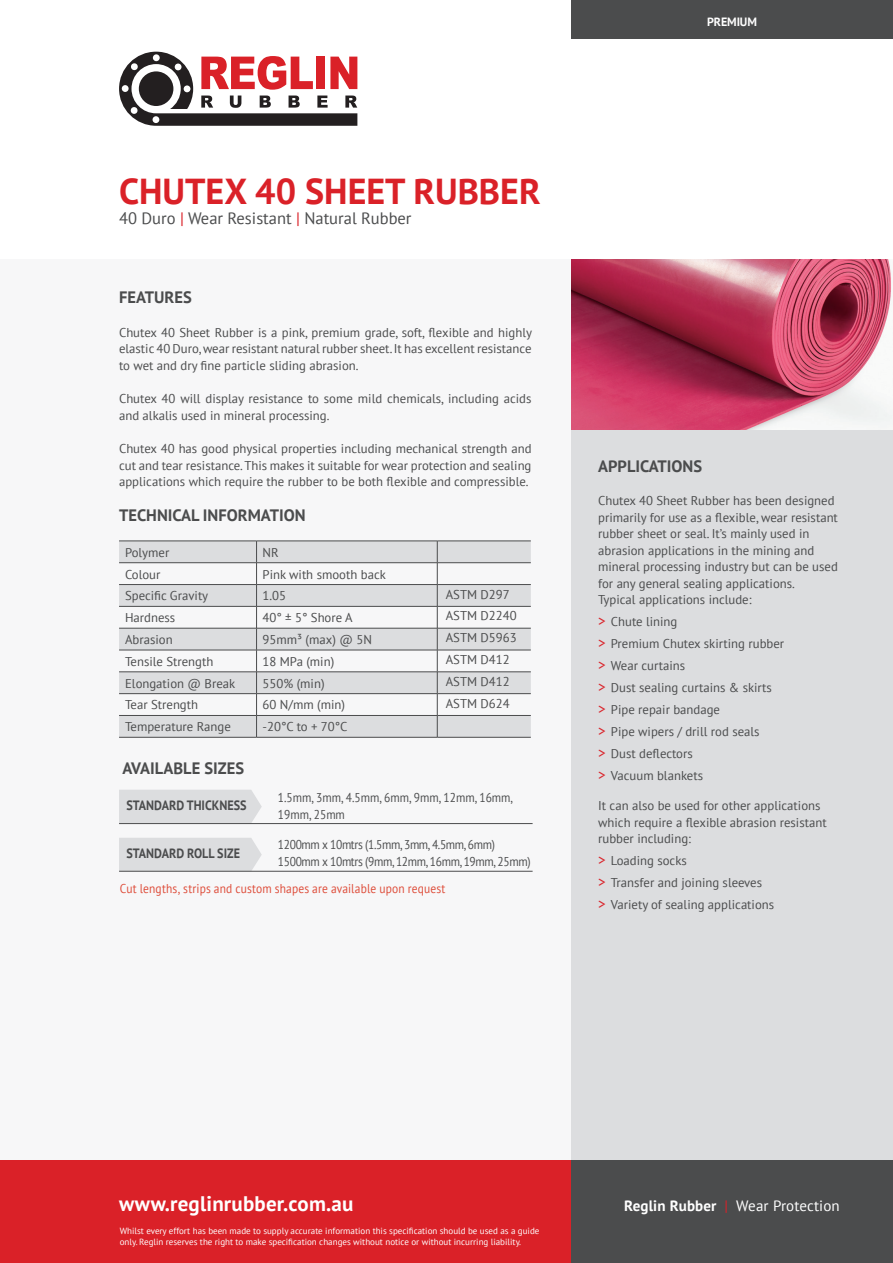
<style>
.page{position:relative;width:893px;height:1263px;background:#fff}
.page>*{position:absolute;margin:0;border:0;box-sizing:border-box;transform-origin:0 0}
.t1{font:700 36px "PT Sans";color:#da2128}
.t2{font:700 21px "PT Sans";letter-spacing:.01em;color:#fff}
.t3{font:700 16.5px "PT Sans";color:#4b4c4d}
.t4{font:16.5px "PT Sans";color:#4b4c4d}
.t5{font:15px "PT Sans";letter-spacing:.01em;color:#fff}
.t6{font:700 13.5px "PT Sans";color:#4b4c4d;scale:.9 1}
.t7{font:12.75px/16.5px "PT Sans";color:#4b4c4d}
.t8{font:12.75px/16.5px "PT Sans";letter-spacing:-.03em;color:#4b4c4d;scale:.9 1}
.t9{font:12.75px "PT Sans";letter-spacing:.01em;color:#de4c39;scale:.9 1}
.t10{font:12.75px/16.5px "PT Sans";color:#4b4c4d;scale:.9 1}
.t11{font:700 12px "PT Sans";letter-spacing:-.01em;color:#fff}
.t12{font:9px/10.8px "PT Sans";color:#fff}
.s1{color:#da2128}
.s2{font-size:15px;color:#da2128}
.s3{font-weight:700}
</style>
<div class="page">
<div style="left:0;top:259px;width:893px;height:911px;background:#f7f7f8"></div>
<div style="left:571px;top:426px;width:322px;height:737px;background:#dcdddf"></div>
<div style="left:0;top:1161px;width:573px;height:102px;background:#da2128"></div>
<div style="left:571px;top:1161px;width:322px;height:102px;background:#4b4c4d"></div>
<div style="left:119px;top:790px;width:143px;height:33px;background:#dcdddf"></div>
<div style="left:119px;top:838px;width:143px;height:33px;background:#dcdddf"></div>
<hr style="left:119px;top:823px;width:414px;height:1px;background:#4b4c4d">
<hr style="left:119px;top:871px;width:414px;height:1px;background:#4b4c4d">
<svg style="left:119px;top:52px;width:238px;height:74px"></svg>
<img style="left:571px;top:259px;width:322px;height:170px">
<svg style="left:119px;top:542px;width:412px;height:195px;fill:#dcdddf"></svg>
<hr style="left:119px;top:541px;width:138px;height:1px;background:#4b4c4d">
<hr style="left:257px;top:541px;width:180px;height:1px;background:#4b4c4d">
<hr style="left:437px;top:541px;width:94px;height:1px;background:#4b4c4d">
<hr style="left:119px;top:562px;width:138px;height:1px;background:#4b4c4d">
<hr style="left:257px;top:562px;width:180px;height:1px;background:#4b4c4d">
<hr style="left:437px;top:562px;width:94px;height:1px;background:#4b4c4d">
<hr style="left:119px;top:584px;width:138px;height:1px;background:#4b4c4d">
<hr style="left:257px;top:584px;width:180px;height:1px;background:#4b4c4d">
<hr style="left:437px;top:584px;width:94px;height:1px;background:#4b4c4d">
<hr style="left:119px;top:606px;width:138px;height:1px;background:#4b4c4d">
<hr style="left:257px;top:606px;width:180px;height:1px;background:#4b4c4d">
<hr style="left:437px;top:606px;width:94px;height:1px;background:#4b4c4d">
<hr style="left:119px;top:628px;width:138px;height:1px;background:#4b4c4d">
<hr style="left:257px;top:628px;width:180px;height:1px;background:#4b4c4d">
<hr style="left:437px;top:628px;width:94px;height:1px;background:#4b4c4d">
<hr style="left:119px;top:650px;width:138px;height:1px;background:#4b4c4d">
<hr style="left:257px;top:650px;width:180px;height:1px;background:#4b4c4d">
<hr style="left:437px;top:650px;width:94px;height:1px;background:#4b4c4d">
<hr style="left:119px;top:671px;width:138px;height:1px;background:#4b4c4d">
<hr style="left:257px;top:671px;width:180px;height:1px;background:#4b4c4d">
<hr style="left:437px;top:671px;width:94px;height:1px;background:#4b4c4d">
<hr style="left:119px;top:693px;width:138px;height:1px;background:#4b4c4d">
<hr style="left:257px;top:693px;width:180px;height:1px;background:#4b4c4d">
<hr style="left:437px;top:693px;width:94px;height:1px;background:#4b4c4d">
<hr style="left:119px;top:715px;width:138px;height:1px;background:#4b4c4d">
<hr style="left:257px;top:715px;width:180px;height:1px;background:#4b4c4d">
<svg style="left:256px;top:541px;width:1px;height:196px"></svg>
<hr style="left:437px;top:715px;width:94px;height:1px;background:#4b4c4d">
<svg style="left:437px;top:541px;width:1px;height:196px"></svg>
<hr style="left:119px;top:737px;width:138px;height:1px;background:#4b4c4d">
<hr style="left:257px;top:737px;width:180px;height:1px;background:#4b4c4d">
<hr style="left:437px;top:737px;width:94px;height:1px;background:#4b4c4d">
<div style="left:571px;top:0;width:322px;height:38px;background:#4b4c4d"></div>
<p class="t11" style="left:707px;top:14px;width:51px">PREMIUM</p>
<h1 class="t1" style="left:119px;top:168px;width:423px">CHUTEX 40 SHEET RUBBER</h1>
<p class="t4" style="left:119px;top:207px;width:294px">40 Duro <span class="s1">|</span> Wear Resistant <span class="s1">|</span> Natural Rubber</p>
<p class="t3" style="left:119px;top:286px;width:74px">FEATURES</p>
<p class="t7" style="left:119px;top:324px;width:414px;text-align:justify">Chutex 40 Sheet Rubber is a pink, premium grade, soft, flexible and highly elastic 40 Duro, wear resistant natural rubber sheet. It has excellent resistance to wet and dry fine particle sliding abrasion.</p>
<p class="t7" style="left:119px;top:390px;width:414px">Chutex 40 will display resistance to some mild chemicals, including acids and alkalis used in mineral processing.</p>
<p class="t7" style="left:119px;top:440px;width:414px;text-align:justify">Chutex 40 has good physical properties including mechanical strength and cut and tear resistance. This makes it suitable for wear protection and sealing applications which require the rubber to be both flexible and compressible.</p>
<p class="t3" style="left:119px;top:505px;width:188px">TECHNICAL INFORMATION</p>
<p class="t7" style="left:125px;top:544px;width:46px">Polymer</p>
<p class="t7" style="left:263px;top:544px;width:18px">NR</p>
<p class="t7" style="left:125px;top:565px;width:37px">Colour</p>
<p class="t7" style="left:263px;top:565px;width:125px">Pink with smooth back</p>
<p class="t7" style="left:125px;top:587px;width:85px">Specific Gravity</p>
<p class="t7" style="left:263px;top:587px;width:25px">1.05</p>
<p class="t7" style="left:446px;top:586px;width:65px">ASTM D297</p>
<p class="t7" style="left:125px;top:609px;width:52px">Hardness</p>
<p class="t7" style="left:263px;top:609px;width:92px">40° ± 5° Shore A</p>
<p class="t7" style="left:446px;top:607px;width:72px">ASTM D2240</p>
<p class="t7" style="left:125px;top:631px;width:49px">Abrasion</p>
<p class="t7" style="left:263px;top:631px;width:111px">95mm³ (max) @ 5N</p>
<p class="t7" style="left:446px;top:629px;width:72px">ASTM D5963</p>
<p class="t7" style="left:125px;top:653px;width:90px">Tensile Strength</p>
<p class="t7" style="left:263px;top:653px;width:73px">18 MPa (min)</p>
<p class="t7" style="left:446px;top:651px;width:65px">ASTM D412</p>
<p class="t7" style="left:125px;top:675px;width:112px">Elongation @ Break</p>
<p class="t7" style="left:263px;top:675px;width:63px">550% (min)</p>
<p class="t7" style="left:446px;top:673px;width:65px">ASTM D412</p>
<p class="t7" style="left:125px;top:696px;width:75px">Tear Strength</p>
<p class="t7" style="left:263px;top:696px;width:84px">60 N/mm (min)</p>
<p class="t7" style="left:446px;top:695px;width:65px">ASTM D624</p>
<p class="t7" style="left:125px;top:718px;width:107px">Temperature Range</p>
<p class="t7" style="left:263px;top:718px;width:86px">-20°C to + 70°C</p>
<p class="t3" style="left:122px;top:758px;width:123px">AVAILABLE SIZES</p>
<p class="t10" style="left:278px;top:789px;width:263px">1.5mm, 3mm, 4.5mm, 6mm, 9mm, 12mm, 16mm,<br>19mm, 25mm</p>
<p class="t8" style="left:278px;top:836px;width:282px">1200mm x 10mtrs (1.5mm, 3mm, 4.5mm, 6mm)<br>1500mm x 10mtrs (9mm, 12mm, 16mm, 19mm, 25mm)</p>
<p class="t9" style="left:120px;top:880px;width:363px">Cut lengths, strips and custom shapes are available upon request</p>
<p class="t6" style="left:127px;top:797px;width:135px">STANDARD THICKNESS</p>
<p class="t6" style="left:127px;top:845px;width:128px">STANDARD ROLL SIZE</p>
<p class="t3" style="left:598px;top:455px;width:105px">APPLICATIONS</p>
<p class="t7" style="left:598px;top:492px;width:241px">Chutex 40 Sheet Rubber has been designed primarily for use as a flexible, wear resistant rubber sheet or seal. It’s mainly used in abrasion applications in the mining and mineral processing industry but can be used for any general sealing applications.<br>Typical applications include:</p>
<p class="t7" style="left:598px;top:610px;width:188px;line-height:22px"><span class="s2">&gt;</span> Chute lining<br><span class="s2">&gt;</span> Premium Chutex skirting rubber <span class="s2">&gt;</span> Wear curtains<br><span class="s2">&gt;</span> Dust sealing curtains &amp; skirts<br><span class="s2">&gt;</span> Pipe repair bandage<br><span class="s2">&gt;</span> Pipe wipers / drill rod seals<br><span class="s2">&gt;</span> Dust deflectors<br><span class="s2">&gt;</span> Vacuum blankets</p>
<p class="t7" style="left:598px;top:797px;width:230px">It can also be used for other applications which require a flexible abrasion resistant rubber including:</p>
<p class="t7" style="left:598px;top:849px;width:178px;line-height:22px"><span class="s2">&gt;</span> Loading socks<br><span class="s2">&gt;</span> Transfer and joining sleeves<br><span class="s2">&gt;</span> Variety of sealing applications</p>
<h2 class="t2" style="left:119px;top:1190px;width:236px">www.reglinrubber.com.au</h2>
<p class="t5" style="left:624px;top:1196px;width:217px"><span class="s3">Reglin Rubber</span> <span class="s1">|</span> Wear Protection</p>
<p class="t12" style="left:120px;top:1225px;width:421px">Whilst every effort has been made to supply accurate information this specification should be used as a guide only. Reglin reserves the right to make specification changes without notice or without incurring liability.</p>
</div>
